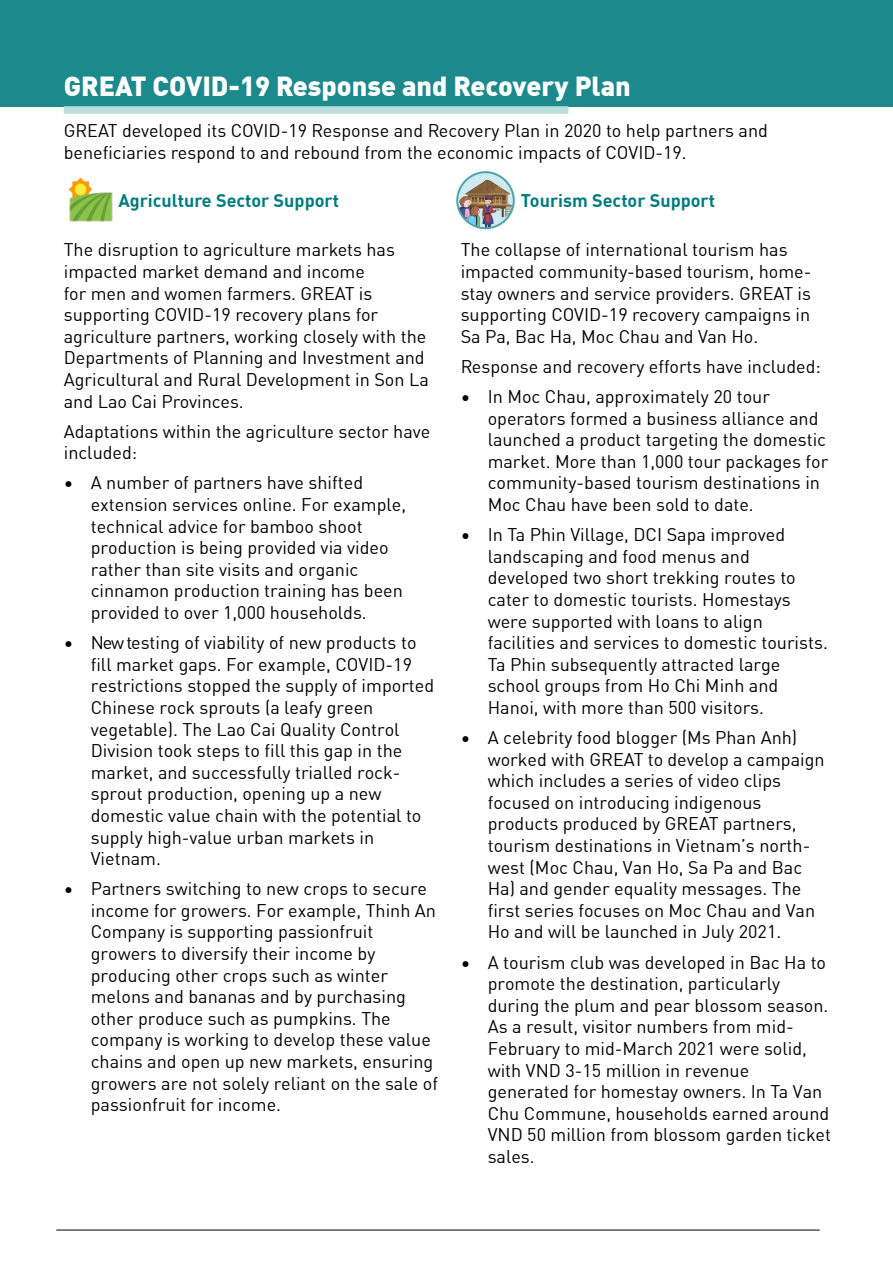
<style>
.page{position:relative;width:893px;height:1263px;background:#fff}
.page>*{position:absolute;margin:0;border:0;box-sizing:border-box;transform-origin:0 0}
.Heading_2{font:900 27px "GMVDIN Pro";color:#fff}
.t1{font:18px/21.6px "GMVDIN Pro";color:#000}
.t2{font:700 18px "GMVDIN Pro";color:#007d80}
</style>
<div class="page">
<div style="left:0;top:0;width:893px;height:106px;background:#1c8a8c"></div>
<div style="left:64px;top:106px;width:504px;height:8px;background:#badfdb"></div>
<img style="left:456px;top:171px;width:59px;height:59px">
<hr style="left:56px;top:1230px;width:764px;height:1px;background:#000">
<img style="left:68px;top:177px;width:45px;height:45px">
<h2 class="Heading_2" style="left:64px;top:64px;width:569px">GREAT COVID-19 Response and Recovery Plan</h2>
<p class="t1" style="left:64px;top:119px;width:706px">GREAT developed its COVID-19 Response and Recovery Plan in 2020 to help partners and beneficiaries respond to and rebound from the economic impacts of COVID-19.</p>
<p class="t2" style="left:118px;top:186px;width:222px">Agriculture Sector Support</p>
<p class="t2" style="left:521px;top:186px;width:196px">Tourism Sector Support</p>
<p class="t1" style="left:64px;top:238px;width:367px">The disruption to agriculture markets has impacted market demand and income<br>for men and women farmers. GREAT is supporting COVID-19 recovery plans for agriculture partners, working closely with the Departments of Planning and Investment and Agricultural and Rural Development in Son La and Lao Cai Provinces.</p>
<p class="t1" style="left:64px;top:419px;width:368px">Adaptations within the agriculture sector have included:</p>
<p class="t1" style="left:91px;top:471px;width:317px;text-indent:-27px">• A number of partners have shifted extension services online. For example, technical advice for bamboo shoot production is being provided via video rather than site visits and organic cinnamon production training has been provided to over 1,000 households.</p>
<p class="t1" style="left:91px;top:631px;width:345px;text-indent:-27px">• New testing of viability of new products to fill market gaps. For example, COVID-19 restrictions stopped the supply of imported Chinese rock sprouts (a leafy green vegetable). The Lao Cai Quality Control Division took steps to fill this gap in the market, and successfully trialled rock&shy;sprout production, opening up a new domestic value chain with the potential to supply high-value urban markets in Vietnam.</p>
<p class="t1" style="left:91px;top:877px;width:349px;text-indent:-27px">• Partners switching to new crops to secure income for growers. For example, Thinh An Company is supporting passionfruit growers to diversify their income by producing other crops such as winter melons and bananas and by purchasing other produce such as pumpkins. The company is working to develop these value chains and open up new markets, ensuring growers are not solely reliant on the sale of passionfruit for income.</p>
<p class="t1" style="left:461px;top:238px;width:352px">The collapse of international tourism has impacted community-based tourism, home&shy;stay owners and service providers. GREAT is supporting COVID-19 recovery campaigns in Sa Pa, Bac Ha, Moc Chau and Van Ho.</p>
<p class="t1" style="left:461px;top:354px;width:362px">Response and recovery efforts have included:</p>
<p class="t1" style="left:488px;top:384px;width:342px;text-indent:-27px">• In Moc Chau, approximately 20 tour operators formed a business alliance and launched a product targeting the domestic market. More than 1,000 tour packages for community-based tourism destinations in Moc Chau have been sold to date.</p>
<p class="t1" style="left:488px;top:523px;width:342px;text-indent:-27px">• In Ta Phin Village, DCI Sapa improved landscaping and food menus and developed two short trekking routes to cater to domestic tourists. Homestays were supported with loans to align facilities and services to domestic tourists.<br>Ta Phin subsequently attracted large school groups from Ho Chi Minh and Hanoi, with more than 500 visitors.</p>
<p class="t1" style="left:488px;top:725px;width:338px;text-indent:-27px">• A celebrity food blogger (Ms Phan Anh) worked with GREAT to develop a campaign which includes a series of video clips focused on introducing indigenous products produced by GREAT partners, tourism destinations in Vietnam’s north&shy;west (Moc Chau, Van Ho, Sa Pa and Bac Ha) and gender equality messages. The first series focuses on Moc Chau and Van Ho and will be launched in July 2021.</p>
<p class="t1" style="left:488px;top:950px;width:345px;text-indent:-27px">• A tourism club was developed in Bac Ha to promote the destination, particularly during the plum and pear blossom season.<br>As a result, visitor numbers from mid-February to mid-March 2021 were solid, with VND 3-15 million in revenue generated for homestay owners. In Ta Van Chu Commune, households earned around VND 50 million from blossom garden ticket sales.</p>
</div>
